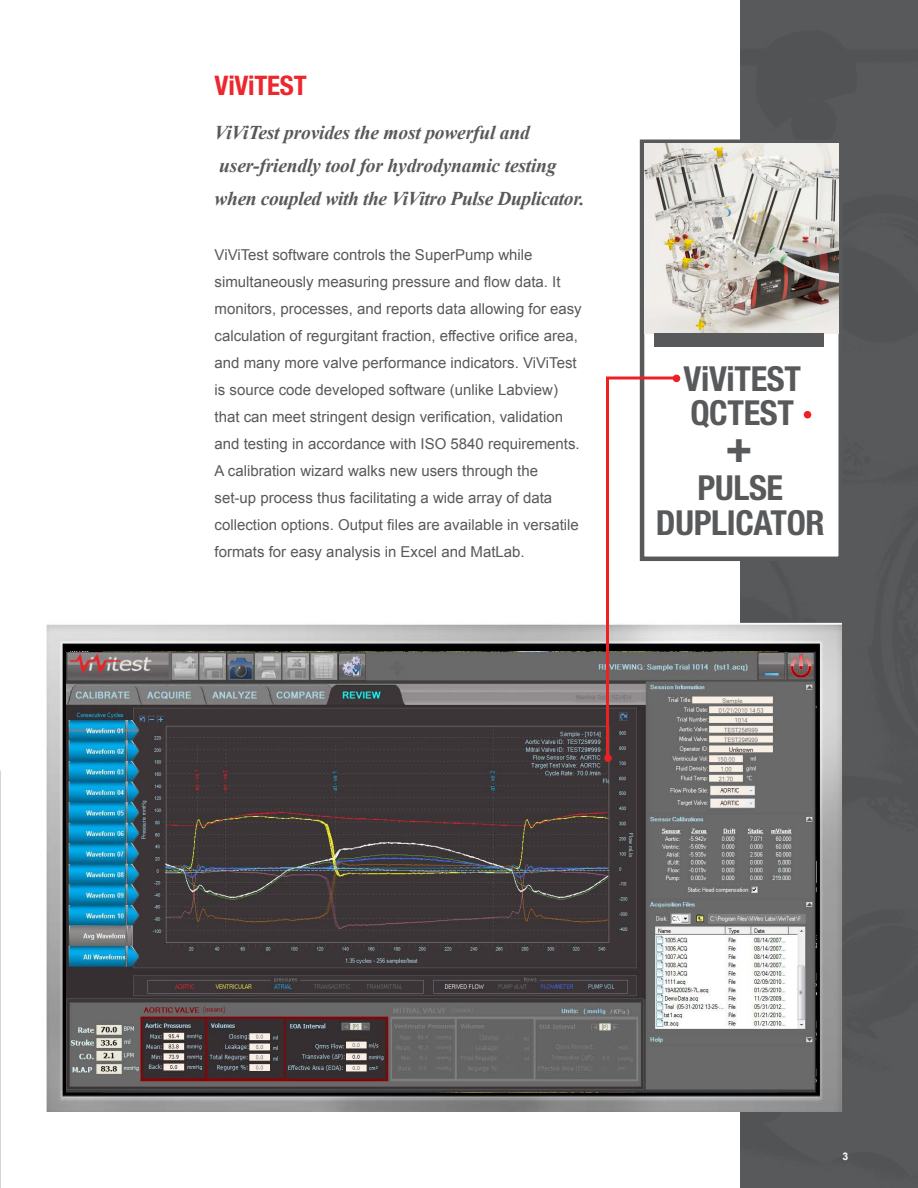
<style>
.page{position:relative;width:918px;height:1188px;background:#fff}
.page>*{position:absolute;margin:0;border:0;box-sizing:border-box;transform-origin:0 0}
.t1{font:700 condensed 45px "Helvetica Neue";color:#58595b}
.t2{font:700 condensed 34.5px/34.5px "Helvetica Neue";letter-spacing:-.01em;color:#58595b}
.t3{font:700 condensed 27px "Helvetica Neue";letter-spacing:-.01em;color:#ed272d}
.t4{font:italic 700 19.5px/33px "Times New Roman";letter-spacing:-.01em;color:#58595b}
.t5{font:15px/27px "Arial";color:#58595b}
.t6{font:700 10.5px "Arial";color:#fff}
</style>
<div class="page">
<div style="left:740px;top:4px;width:178px;height:1184px;background:#58595b"></div>
<img style="left:0;top:600px;width:918px;height:512px">
<img style="left:66px;top:651px;width:750px;height:441px">
<div style="left:640px;top:139px;width:203px;height:422px;background:#fff;border:4px solid #58595b"></div>
<img style="left:645px;top:144px;width:193px;height:190px">
<div style="left:654px;top:334px;width:170px;height:13px;background:#58595b"></div>
<svg style="left:604px;top:375px;width:74px;height:386px"></svg>
<div style="left:673px;top:375px;width:7px;height:7px;background:#ed2124;border-radius:50%"></div>
<div style="left:804px;top:411px;width:7px;height:7px;background:#ed2124;border-radius:50%"></div>
<div style="left:604px;top:754px;width:8px;height:8px;background:#ed2124;border-radius:50%"></div>
<img style="left:0;top:600px;width:43px;height:21px">
<h3 class="t3" style="left:215px;top:63px;width:94px">ViViTEST</h3>
<h3 class="t4" style="left:215px;top:115px;width:372px">ViViTest provides the most powerful and user-friendly tool for hydrodynamic testing when coupled with the ViVitro Pulse Duplicator.</h3>
<p class="t5" style="left:215px;top:241px;width:369px">ViViTest software controls the SuperPump while simultaneously measuring pressure and flow data. It monitors, processes, and reports data allowing for easy calculation of regurgitant fraction, effective orifice area, and many more valve performance indicators. ViViTest is source code developed software (unlike Labview) that can meet stringent design verification, validation and testing in accordance with ISO 5840 requirements.<br>A calibration wizard walks new users through the set-up process thus facilitating a wide array of data collection options. Output files are available in versatile formats for easy analysis in Excel and MatLab.</p>
<h2 class="t2" style="left:684px;top:359px;width:119px">ViViTEST<br>QCTEST</h2>
<h1 class="t1" style="left:726px;top:409px;width:28px">+</h1>
<h2 class="t2" style="left:656px;top:468px;width:170px;text-align:center">PULSE<br>DUPLICATOR</h2>
<p class="t6" style="left:842px;top:1149px;width:7px">3</p>
</div>
